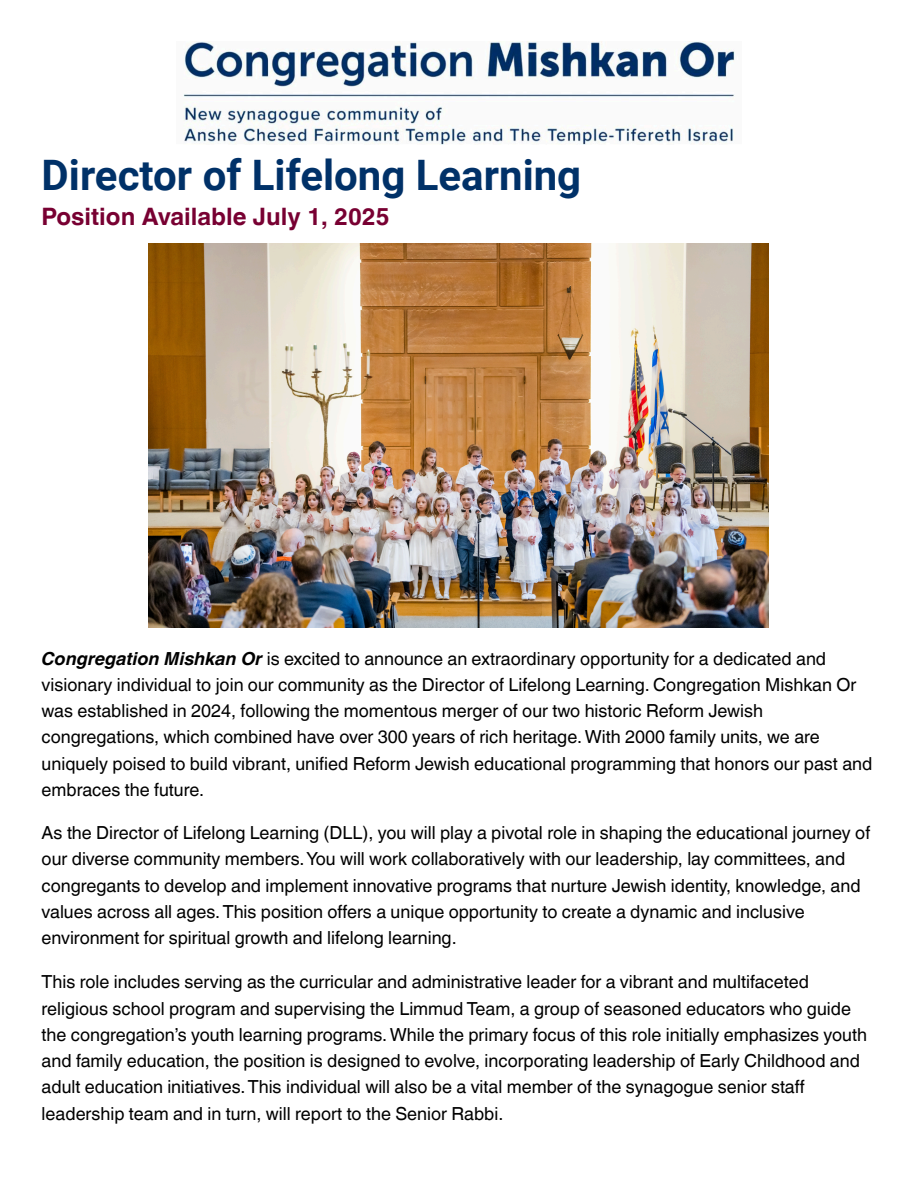
<style>
.page{position:relative;width:918px;height:1186px;background:#fff}
.page>*{position:absolute;margin:0;border:0;box-sizing:border-box;transform-origin:0 0}
.t1{font:700 42px "Roboto";color:#003168}
.t2{font:700 24px "Helvetica World";color:#780032}
.t3{font:18px/26.1px "Helvetica World";color:#000}
.s1{font-weight:700;font-style:italic}
</style>
<div class="page">
<img style="left:183px;top:42px;width:552px;height:102px">
<img style="left:148px;top:243px;width:620px;height:385px">
<h1 class="t1" style="left:42px;top:151px;width:541px">Director of Lifelong Learning</h1>
<p class="t2" style="left:42px;top:197px;width:349px">Position Available July 1, 2025</p>
<p class="t3" style="left:42px;top:646px;width:832px"><span class="s1">Congregation Mishkan Or</span> is excited to announce an extraordinary opportunity for a dedicated and visionary individual to join our community as the Director of Lifelong Learning. Congregation Mishkan Or was established in 2024, following the momentous merger of our two historic Reform Jewish congregations, which combined have over 300 years of rich heritage.With 2000 family units, we are uniquely poised to build vibrant, unified Reform Jewish educational programming that honors our past and embraces the future.</p>
<p class="t3" style="left:42px;top:820px;width:830px">As the Director of Lifelong Learning (DLL), you will play a pivotal role in shaping the educational journey of our diverse community members.You will work collaboratively with our leadership, lay committees, and congregants to develop and implement innovative programs that nurture Jewish identity, knowledge, and values across all ages.This position offers a unique opportunity to create a dynamic and inclusive environment for spiritual growth and lifelong learning.</p>
<p class="t3" style="left:42px;top:968px;width:827px">This role includes serving as the curricular and administrative leader for a vibrant and multifaceted religious school program and supervising the Limmud Team, a group of seasoned educators who guide the congregation’s youth learning programs.While the primary focus of this role initially emphasizes youth and family education, the position is designed to evolve, incorporating leadership of Early Childhood and adult education initiatives.This individual will also be a vital member of the synagogue senior staff leadership team and in turn, will report to the Senior Rabbi.</p>
</div>
